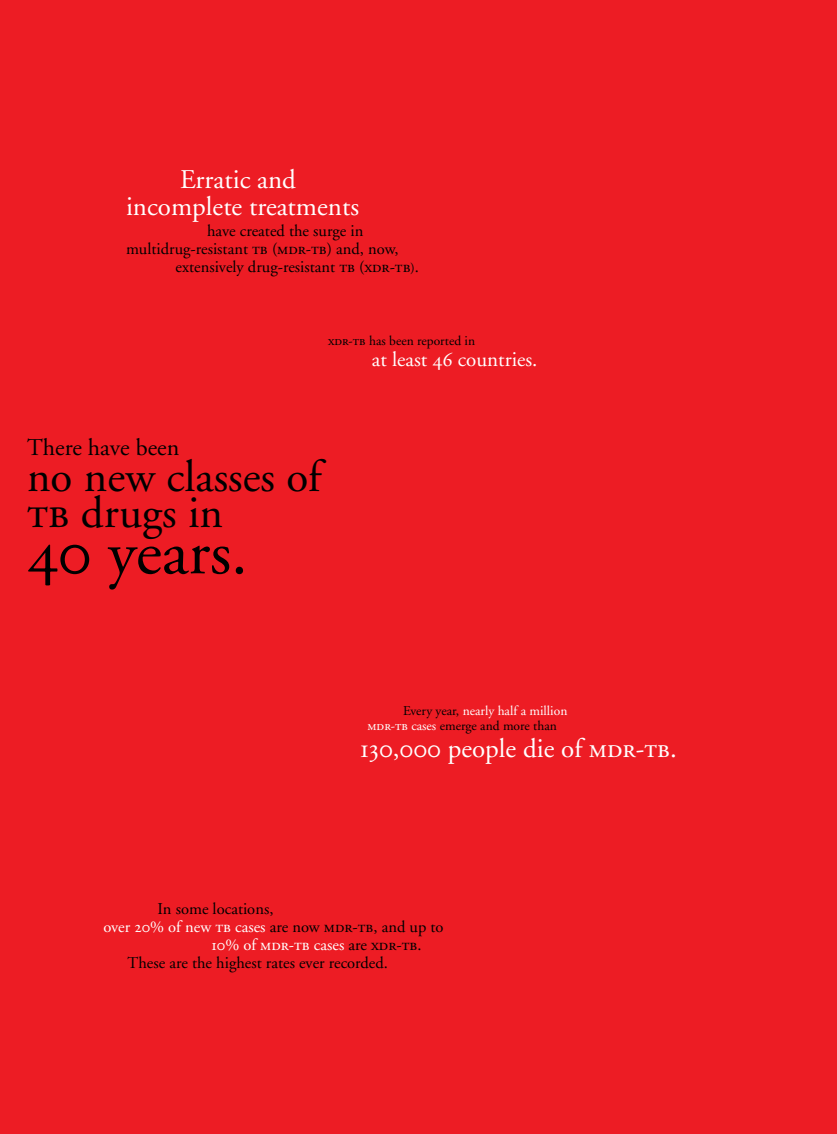
<style>
.page{position:relative;width:837px;height:1134px;background:#ed1c24}
.page>*{position:absolute;margin:0;border:0;box-sizing:border-box;transform-origin:0 0}
.t1{font:65.55px "Adobe Garamond";color:#000}
.t2{font:45px/36px "Adobe Garamond";color:#000}
.t3{font:27px/27px "Adobe Garamond";color:#fff;text-align:center}
.t4{font:24px "Adobe Garamond";color:#000}
.t5{font:21px "Adobe Garamond";color:#fff}
.t6{font:16.5px/18px "Adobe Garamond";color:#000}
.t7{font:16.5px "Adobe Garamond Regular SC";color:#fff}
.t8{font:13.5px/15px "Adobe Garamond";color:#000}
.s1{font-family:"Adobe Garamond Regular SC"}
.s2{font-family:"Adobe Garamond Regular SC";font-size:13.5px}
.s3{font-family:"Adobe Garamond Exp"}
.s4{color:#fff}
.s5{font-family:"Adobe Garamond Regular SC";color:#fff}
.s6{font-family:"Adobe Garamond"}
.s7{font-family:"Adobe Garamond";color:#000}
.s8{color:#000}
</style>
<div class="page">
<h3 class="t3" style="left:126px;top:166px;width:235px">Erratic and incomplete treatments</h3>
<p class="t6" style="left:207px;top:222px;width:158px">have created the surge in</p>
<p class="t6" style="left:126px;top:240px;width:274px">multidrug-resistant <span class="s1">tb (mdr-tb)</span> and, now,</p>
<p class="t6" style="left:176px;top:258px;width:245px">extensively drug-resistant <span class="s1">tb (xdr-tb</span><span class="s2">)</span>.</p>
<p class="t8" style="left:328px;top:334px;width:149px"><span class="s1">xdr-tb</span> has been reported in</p>
<p class="t5" style="left:372px;top:349px;width:167px">at least <span class="s1">46</span> countries.</p>
<h3 class="t4" style="left:27px;top:435px;width:154px">There have been</h3>
<h2 class="t2" style="left:27px;top:460px;width:296px">no new classes of <span class="s1">tb</span> drugs in</h2>
<h1 class="t1" style="left:27px;top:517px;width:222px"><span class="s3">40</span> years.</h1>
<p class="t8" style="left:368px;top:704px;width:201px;text-indent:36px">Every year, <span class="s4">nearly half a million </span><span class="s5">mdr</span><span class="s4">-</span><span class="s5">tb</span> <span class="s4">cases</span> emerge and more than</p>
<h3 class="t3" style="left:360px;top:736px;width:318px"><span class="s1">130,000</span> people die of <span class="s1">mdr</span>-<span class="s1">tb</span>.</h3>
<p class="t6" style="left:104px;top:901px;width:342px;text-indent:54px">In some locations,<br><span class="s4">over</span> <span class="s5">20</span><span class="s4">% of new</span> <span class="s5">tb</span> <span class="s4">cases</span> are now <span class="s1">mdr-tb</span>, and up to</p>
<p class="t7" style="left:211px;top:936px;width:211px">10<span class="s6">% of</span> mdr-tb <span class="s6">cases</span> <span class="s7">are</span> <span class="s8">xdr-tb</span><span class="s7">.</span></p>
<p class="t6" style="left:128px;top:955px;width:262px">These are the highest rates ever recorded.</p>
</div>
